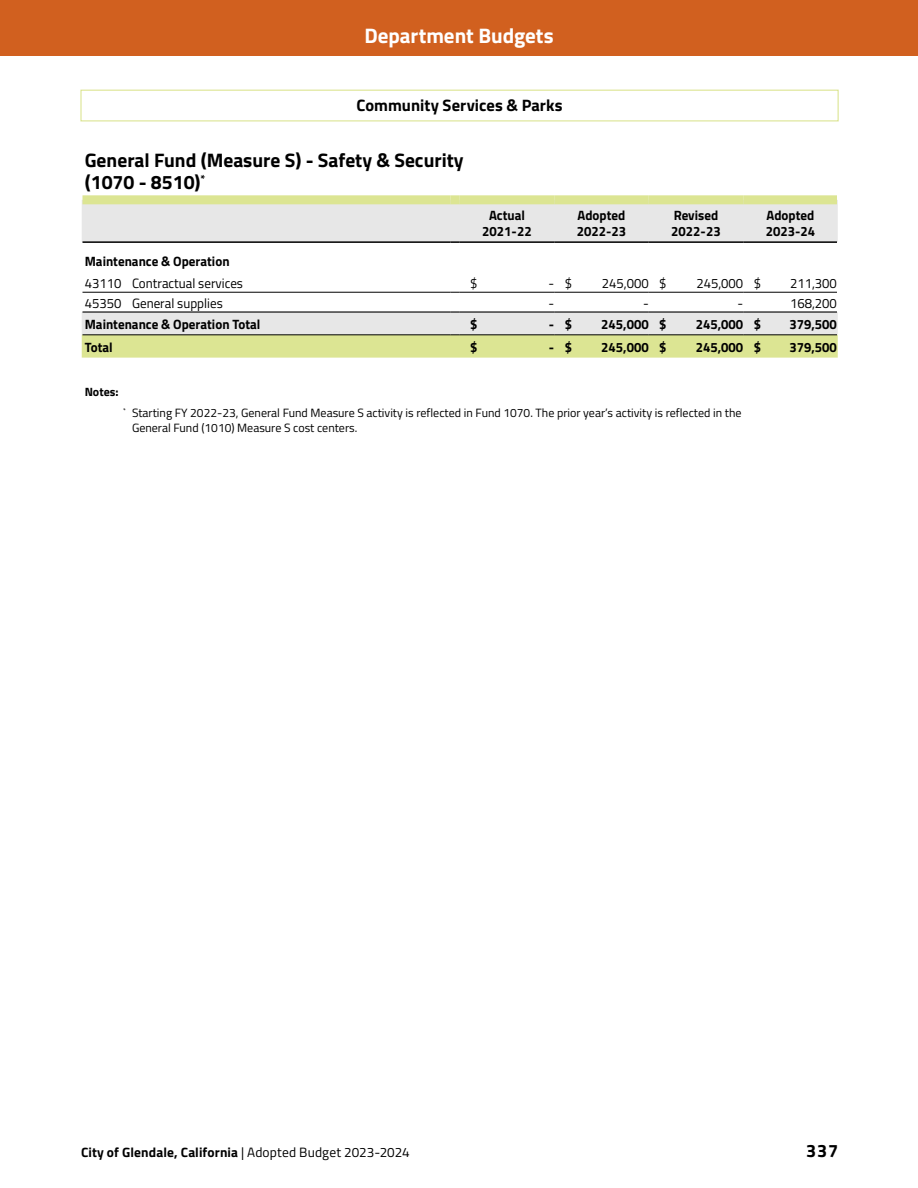
<style>
.page{position:relative;width:918px;height:1188px;background:#fff}
.page>*{position:absolute;margin:0;border:0;box-sizing:border-box;transform-origin:0 0}
.t1{font:700 21px "Titillium Web";color:#fff}
.t2{font:700 19.5px/22.5px "Titillium Web";color:#000}
.t3{font:700 18px "Titillium Web";color:#000}
.t4{font:700 16.5px "Titillium Web";color:#000}
.t5{font:700 13.5px/16.5px "Titillium Web";color:#000}
.t6{font:13.5px "Titillium Web";color:#000}
.t7{font:12px/15px "Titillium Web";color:#000}
.t8{font:700 12px "Titillium Web";color:#000}
.Table_Numbers_Right{font:7.05px "Titillium Web";color:#000;scale:.96 1}
.s1{font-weight:400}
</style>
<div class="page">
<div style="left:0;top:0;width:918px;height:56px;background:#d1601f"></div>
<div style="left:80px;top:90px;width:759px;height:31px;border:1px solid #dce593"></div>
<svg style="left:82px;top:200px;width:756px;height:135px"></svg>
<div style="left:82px;top:195px;width:47px;height:9px;background:#dce593"></div>
<div style="left:129px;top:195px;width:321px;height:9px;background:#dce593"></div>
<div style="left:450px;top:195px;width:10px;height:9px;background:#dce593"></div>
<div style="left:460px;top:195px;width:94px;height:9px;background:#dce593"></div>
<div style="left:554px;top:195px;width:95px;height:9px;background:#dce593"></div>
<div style="left:649px;top:195px;width:94px;height:9px;background:#dce593"></div>
<div style="left:743px;top:195px;width:94px;height:9px;background:#dce593"></div>
<hr style="left:82px;top:241px;width:47px;height:2px;background:#000">
<hr style="left:129px;top:241px;width:321px;height:2px;background:#000">
<svg style="left:450px;top:241px;width:10px;height:2px"></svg>
<hr style="left:460px;top:241px;width:94px;height:2px;background:#000">
<hr style="left:554px;top:241px;width:95px;height:2px;background:#000">
<hr style="left:649px;top:241px;width:94px;height:2px;background:#000">
<hr style="left:743px;top:241px;width:94px;height:2px;background:#000">
<hr style="left:82px;top:292px;width:47px;height:1px;background:#000">
<hr style="left:129px;top:292px;width:321px;height:1px;background:#000">
<hr style="left:460px;top:292px;width:94px;height:1px;background:#000">
<hr style="left:554px;top:292px;width:95px;height:1px;background:#000">
<hr style="left:649px;top:292px;width:94px;height:1px;background:#000">
<hr style="left:743px;top:292px;width:94px;height:1px;background:#000">
<div style="left:82px;top:335px;width:756px;height:23px;background:#dce593"></div>
<hr style="left:460px;top:335px;width:94px;height:1px;background:#000">
<hr style="left:554px;top:335px;width:95px;height:1px;background:#000">
<hr style="left:649px;top:335px;width:94px;height:1px;background:#000">
<hr style="left:743px;top:335px;width:94px;height:1px;background:#000">
<hr style="left:82px;top:311px;width:47px;height:2px;background:#000">
<hr style="left:129px;top:311px;width:321px;height:2px;background:#000">
<svg style="left:450px;top:311px;width:10px;height:2px"></svg>
<hr style="left:460px;top:311px;width:94px;height:2px;background:#000">
<hr style="left:554px;top:311px;width:95px;height:2px;background:#000">
<hr style="left:649px;top:311px;width:94px;height:2px;background:#000">
<hr style="left:743px;top:311px;width:94px;height:2px;background:#000">
<h1 class="t1" style="left:364px;top:19px;width:191px">Department Budgets</h1>
<p class="t4" style="left:357px;top:93px;width:207px">Community Services &amp; Parks</p>
<p class="t2" style="left:85px;top:148px;width:380px">General Fund (Measure S) - Safety &amp; Security (1070 - 8510)<sup>*</sup></p>
<p class="t5" style="left:482px;top:206px;width:51px;text-align:center">Actual<br>2021-22</p>
<p class="t5" style="left:577px;top:206px;width:51px">Adopted<br>2022-23</p>
<p class="t5" style="left:671px;top:206px;width:51px">Revised<br>2022-23</p>
<p class="t5" style="left:766px;top:206px;width:51px">Adopted<br>2023-24</p>
<p class="t5" style="left:85px;top:253px;width:146px">Maintenance &amp; Operation</p>
<p class="t6" style="left:85px;top:274px;width:38px">43110</p>
<p class="t6" style="left:132px;top:274px;width:113px">Contractual services</p>
<p class="t6" style="left:470px;top:274px;width:9px">$</p>
<p class="t6" style="left:549px;top:274px;width:7px">-</p>
<p class="t6" style="left:565px;top:274px;width:9px">$</p>
<p class="t6" style="left:602px;top:274px;width:48px">245,000</p>
<p class="t6" style="left:659px;top:274px;width:9px">$</p>
<p class="t6" style="left:696px;top:274px;width:48px">245,000</p>
<p class="t6" style="left:754px;top:274px;width:9px">$</p>
<p class="t6" style="left:790px;top:274px;width:48px">211,300</p>
<p class="t6" style="left:85px;top:294px;width:38px">45350</p>
<p class="t6" style="left:132px;top:294px;width:92px">General supplies</p>
<p class="t6" style="left:549px;top:294px;width:7px">-</p>
<p class="t6" style="left:643px;top:294px;width:7px">-</p>
<p class="t6" style="left:738px;top:294px;width:7px">-</p>
<p class="t6" style="left:790px;top:294px;width:48px">168,200</p>
<p class="t5" style="left:85px;top:315px;width:177px">Maintenance &amp; Operation Total</p>
<p class="t5" style="left:470px;top:315px;width:9px">$</p>
<p class="t5" style="left:549px;top:315px;width:7px">-</p>
<p class="t5" style="left:565px;top:315px;width:9px">$</p>
<p class="t5" style="left:601px;top:315px;width:49px">245,000</p>
<p class="t5" style="left:659px;top:315px;width:9px">$</p>
<p class="t5" style="left:696px;top:315px;width:49px">245,000</p>
<p class="t5" style="left:754px;top:315px;width:9px">$</p>
<p class="t5" style="left:790px;top:315px;width:49px">379,500</p>
<p class="t5" style="left:85px;top:338px;width:29px">Total</p>
<p class="t5" style="left:470px;top:338px;width:9px">$</p>
<p class="t5" style="left:549px;top:338px;width:7px">-</p>
<p class="t5" style="left:565px;top:338px;width:9px">$</p>
<p class="t5" style="left:601px;top:338px;width:49px">245,000</p>
<p class="t5" style="left:659px;top:338px;width:9px">$</p>
<p class="t5" style="left:696px;top:338px;width:49px">245,000</p>
<p class="t5" style="left:754px;top:338px;width:9px">$</p>
<p class="t5" style="left:790px;top:338px;width:49px">379,500</p>
<p class="t8" style="left:85px;top:382px;width:35px">Notes:</p>
<p class="Table_Numbers_Right" style="left:123px;top:405px;width:4px">*</p>
<p class="t7" style="left:132px;top:404px;width:611px">Starting FY 2022-23, General Fund Measure S activity is reflected in Fund 1070. The prior year’s activity is reflected in the<br>General Fund (1010) Measure S cost centers.</p>
<p class="t5" style="left:81px;top:1143px;width:330px">City of Glendale, California <span class="s1">| Adopted Budget 2023-2024</span></p>
<h3 class="t3" style="left:806px;top:1137px;width:34px">337</h3>
</div>
